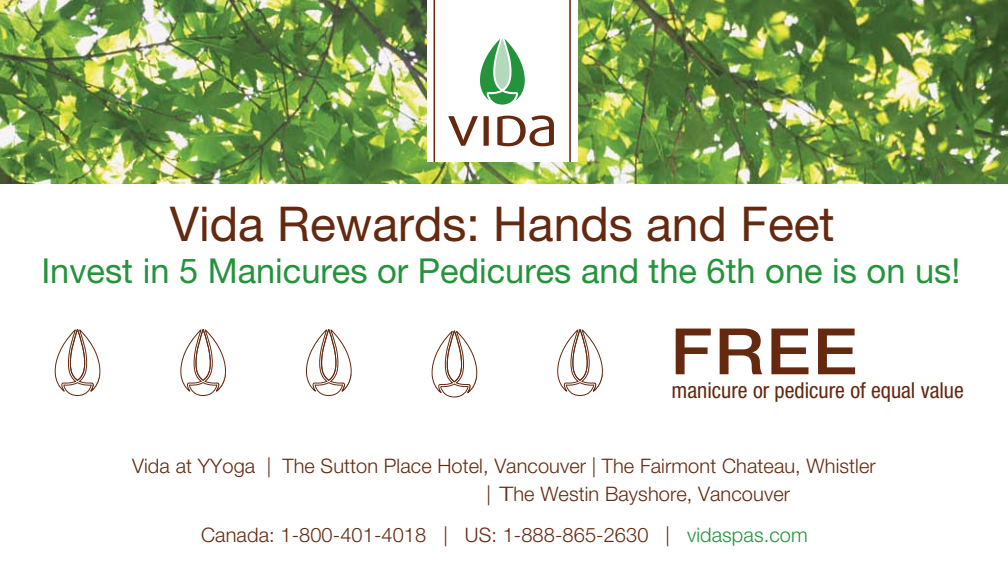
<style>
.page{position:relative;width:1008px;height:576px;background:#fff}
.page>*{position:absolute;margin:0;border:0;box-sizing:border-box;transform-origin:0 0}
.t1{font:500 64px "Helvetica Neue LT Pro";color:#64290f;scale:1.11 1}
.t2{font:48px "Helvetica Neue LT Pro";color:#64290f}
.t3{font:34.4px "Helvetica Neue LT Pro";color:#24933c}
.t4{font:condensed 22px "Helvetica Neue LT Pro";color:#64290f}
.t5{font:300 20px/28px "Helvetica Neue LT Pro";letter-spacing:.005em;color:#64290f;text-align:center}
.s1{color:#24933c}
</style>
<div class="page">
<img style="left:0;top:0;width:1008px;height:184px">
<svg style="left:54px;top:329px;width:47px;height:67px"></svg>
<svg style="left:180px;top:329px;width:46px;height:67px"></svg>
<svg style="left:306px;top:329px;width:46px;height:67px"></svg>
<svg style="left:431px;top:330px;width:47px;height:68px"></svg>
<svg style="left:557px;top:329px;width:46px;height:67px"></svg>
<div style="left:427px;top:0;width:151px;height:162px;background:#fff"></div>
<hr style="left:434px;top:0;width:1px;height:162px;background:#64290f">
<hr style="left:569px;top:0;width:2px;height:162px;background:#64290f">
<svg style="left:480px;top:38px;width:45px;height:67px"></svg>
<svg style="left:448px;top:116px;width:30px;height:30px"></svg>
<div style="left:484px;top:116px;width:5px;height:30px;background:#64290f"></div>
<svg style="left:497px;top:115px;width:57px;height:31px"></svg>
<h2 class="t2" style="left:170px;top:195px;width:666px">Vida Rewards: Hands and Feet</h2>
<h3 class="t3" style="left:41px;top:250px;width:920px">Invest in 5 Manicures or Pedicures and the 6th one is on us!</h3>
<h1 class="t1" style="left:670px;top:313px;width:170px">FREE</h1>
<p class="t4" style="left:672px;top:378px;width:294px">manicure or pedicure of equal value</p>
<p class="t5" style="left:132px;top:452px;width:745px">Vida at YYoga | The Sutton Place Hotel, Vancouver | The Fairmont Chateau, Whistler<br>T</p>
<p class="t5" style="left:486px;top:480px;width:305px">| he Westin Bayshore, Vancouver</p>
<p class="t5" style="left:201px;top:521px;width:608px">Canada: 1-800-401-4018 | US: 1-888-865-2630 | <span class="s1">vidaspas.com</span></p>
</div>
